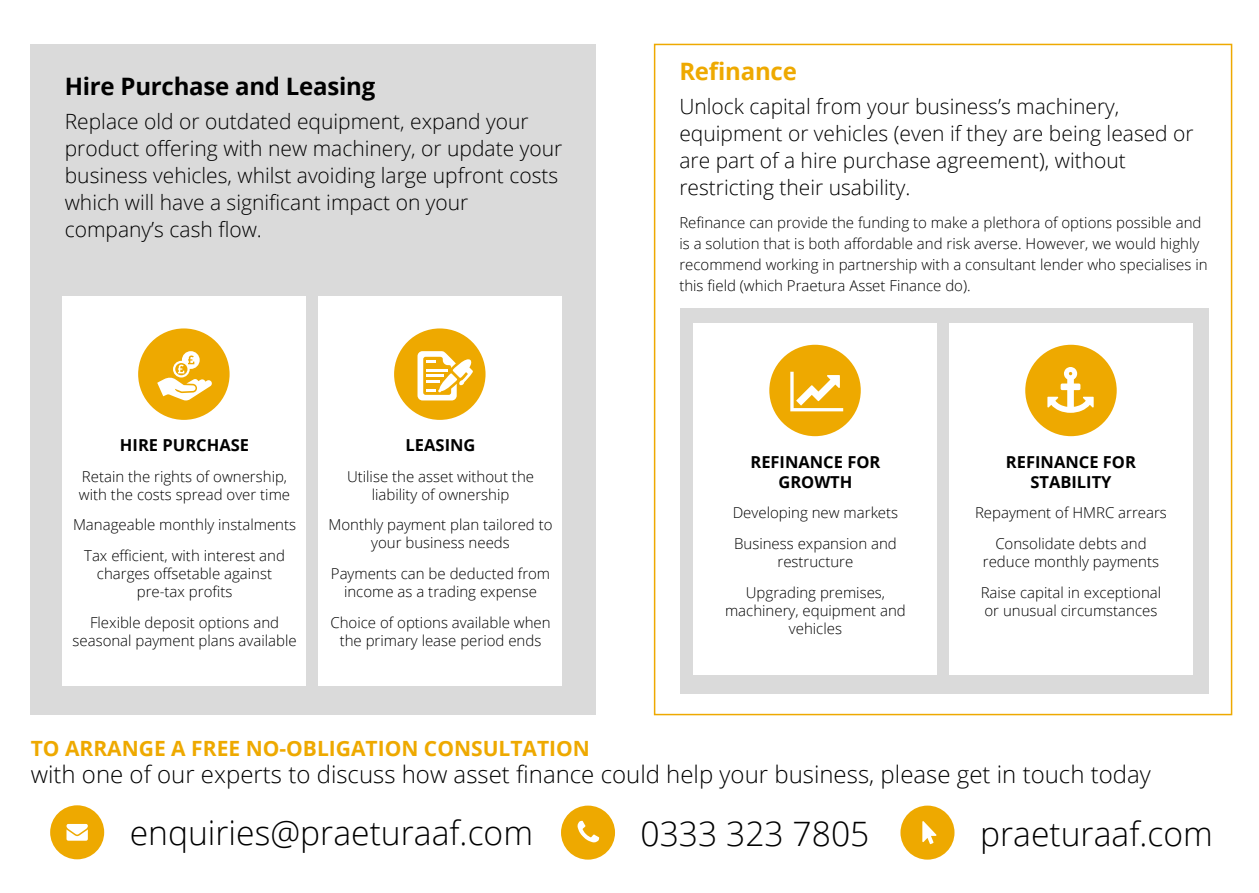
<style>
.page{position:relative;width:1259px;height:893px;background:#fff}
.page>*{position:absolute;margin:0;border:0;box-sizing:border-box;transform-origin:0 0}
.t1{font:300 33.6px "Open Sans";color:#000}
.t2{font:300 24px "Open Sans";color:#000}
.t3{font:700 24px "Open Sans";letter-spacing:-.01em;color:#000}
.t4{font:700 24px "Open Sans";letter-spacing:-.01em;color:#eea900}
.t5{font:300 21px/27px "Open Sans";color:#000}
.t6{font:700 21px "Open Sans";color:#eea900}
.t7{font:700 16.5px/19.5px "Open Sans";color:#000;text-align:center}
.t8{font:300 15px/18px "Open Sans";color:#000;text-align:center}
</style>
<div class="page">
<div style="left:30px;top:44px;width:566px;height:670px;background:#dadada"></div>
<div style="left:561px;top:806px;width:54px;height:54px;background:#eea900;border-radius:50%"></div>
<svg style="left:577px;top:821px;width:22px;height:21px"></svg>
<div style="left:50px;top:805px;width:54px;height:54px;background:#eea900;border-radius:50%"></div>
<svg style="left:66px;top:824px;width:22px;height:17px"></svg>
<div style="left:900px;top:806px;width:54px;height:54px;background:#eea900;border-radius:50%"></div>
<svg style="left:922px;top:821px;width:14px;height:23px"></svg>
<div style="left:318px;top:296px;width:244px;height:389px;background:#fff"></div>
<div style="left:62px;top:296px;width:244px;height:389px;background:#fff"></div>
<div style="left:138px;top:328px;width:92px;height:92px;background:#eea900;border-radius:50%"></div>
<div style="left:394px;top:328px;width:91px;height:92px;background:#eea900;border-radius:50%"></div>
<div style="left:654px;top:44px;width:578px;height:671px;background:#fff;border:2px solid #eea900"></div>
<div style="left:680px;top:308px;width:528px;height:386px;background:#dadada"></div>
<div style="left:949px;top:323px;width:244px;height:352px;background:#fff"></div>
<div style="left:693px;top:323px;width:244px;height:352px;background:#fff"></div>
<div style="left:769px;top:345px;width:91px;height:91px;background:#eea900;border-radius:50%"></div>
<div style="left:1025px;top:345px;width:91px;height:91px;background:#eea900;border-radius:50%"></div>
<svg style="left:1047px;top:367px;width:46px;height:46px"></svg>
<svg style="left:790px;top:372px;width:53px;height:39px"></svg>
<svg style="left:417px;top:351px;width:56px;height:49px"></svg>
<svg style="left:157px;top:351px;width:55px;height:49px"></svg>
<h2 class="t3" style="left:65px;top:70px;width:312px">Hire Purchase and Leasing</h2>
<h3 class="t5" style="left:65px;top:107px;width:499px">Replace old or outdated equipment, expand your product offering with new machinery, or update your business vehicles, whilst avoiding large upfront costs which will have a significant impact on your company’s cash flow.</h3>
<p class="t7" style="left:120px;top:435px;width:131px">HIRE PURCHASE</p>
<p class="t8" style="left:79px;top:467px;width:213px;text-align:left">Retain the rights of ownership, with the costs spread over time</p>
<p class="t8" style="left:73px;top:509px;width:225px;line-height:30.8px">Manageable monthly instalments<br>Tax efficient, with interest and</p>
<p class="t8" style="left:97px;top:564px;width:177px">charges offsetable against pre-tax profits</p>
<p class="t8" style="left:72px;top:613px;width:226px">Flexible deposit options and seasonal payment plans available</p>
<p class="t7" style="left:405px;top:435px;width:71px">LEASING</p>
<p class="t8" style="left:347px;top:467px;width:188px">Utilise the asset without the liability of ownership</p>
<p class="t8" style="left:328px;top:516px;width:225px">Monthly payment plan tailored to your business needs</p>
<p class="t8" style="left:331px;top:564px;width:221px">Payments can be deducted from income as a trading expense</p>
<p class="t8" style="left:330px;top:613px;width:222px">Choice of options available when the primary lease period ends</p>
<h2 class="t4" style="left:679px;top:55px;width:119px">Refinance</h2>
<h3 class="t5" style="left:679px;top:92px;width:516px">Unlock capital from your business’s machinery, equipment or vehicles (even if they are being leased or are part of a hire purchase agreement), without restricting their usability.</h3>
<p class="t8" style="left:679px;top:212px;width:530px;line-height:21px;text-align:left">Refinance can provide the funding to make a plethora of options possible and is a solution that is both affordable and risk averse. However, we would highly recommend working in partnership with a consultant lender who specialises in this field (which Praetura Asset Finance do).</p>
<p class="t7" style="left:750px;top:452px;width:131px">REFINANCE FOR<br>GROWTH</p>
<p class="t8" style="left:732px;top:497px;width:167px;line-height:30.8px;text-align:left">Developing new markets<br>Business expansion and</p>
<p class="t8" style="left:746px;top:546px;width:141px;line-height:30.8px">restructure<br>Upgrading premises,</p>
<p class="t8" style="left:725px;top:601px;width:182px">machinery, equipment and vehicles</p>
<p class="t7" style="left:1006px;top:452px;width:131px">REFINANCE FOR<br>STABILITY</p>
<p class="t8" style="left:975px;top:497px;width:193px;line-height:30.8px">Repayment of HMRC arrears<br>Consolidate debts and</p>
<p class="t8" style="left:980px;top:546px;width:182px;line-height:30.8px;text-align:left">reduce monthly payments<br>Raise capital in exceptional</p>
<p class="t8" style="left:984px;top:601px;width:174px">or unusual circumstances</p>
<h3 class="t6" style="left:31px;top:733px;width:561px">TO ARRANGE A FREE NO-OBLIGATION CONSULTATION</h3>
<h2 class="t2" style="left:31px;top:758px;width:1121px">with one of our experts to discuss how asset finance could help your business, please get in touch today</h2>
<h1 class="t1" style="left:130px;top:810px;width:405px">enquiries@praeturaaf.com</h1>
<h1 class="t1" style="left:640px;top:810px;width:230px">0333 323 7805</h1>
<h1 class="t1" style="left:980px;top:810px;width:234px">praeturaaf.com</h1>
</div>
